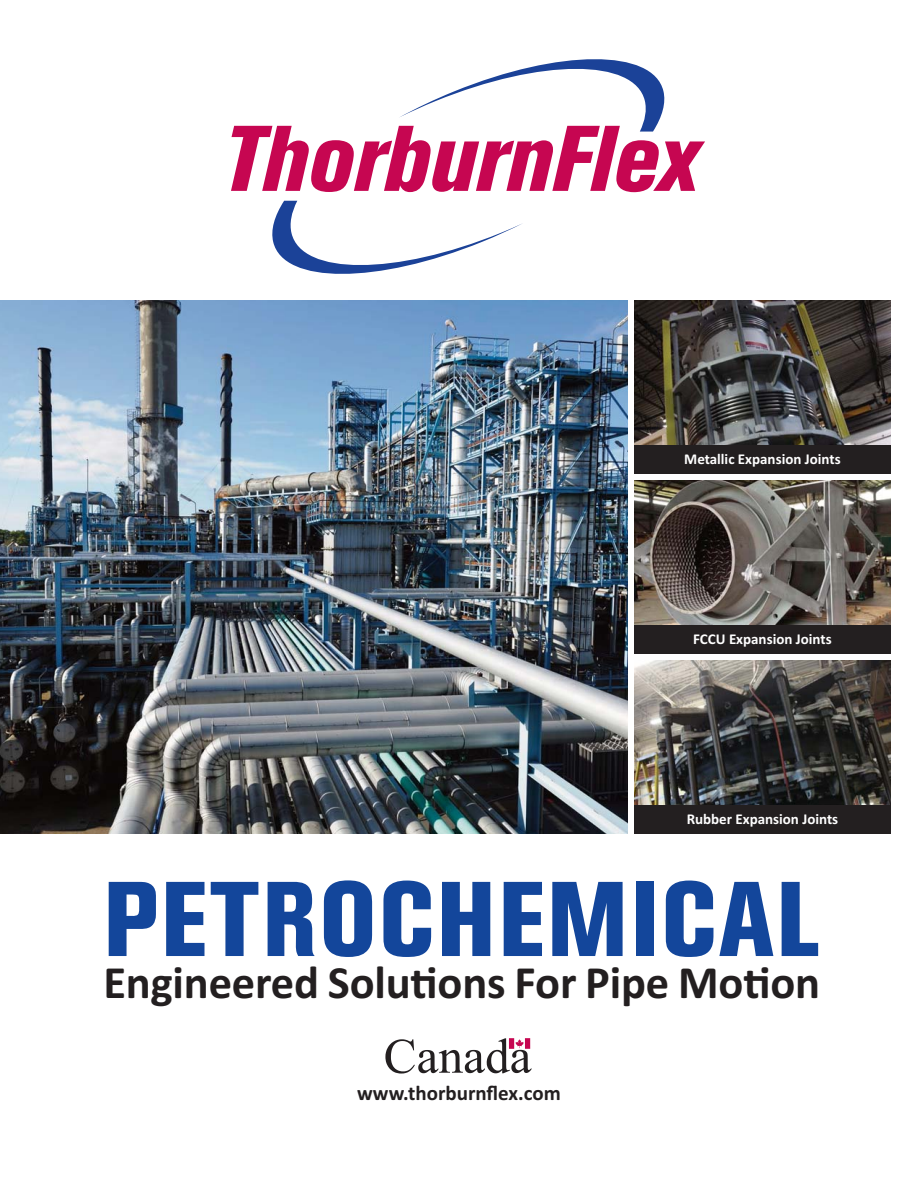
<style>
.page{position:relative;width:918px;height:1188px;background:#fff}
.page>*{position:absolute;margin:0;border:0;box-sizing:border-box;transform-origin:0 0}
.t1{font:105px "Akzidenz Grotesk BQ X Bd Cnd Alt";letter-spacing:.025em;color:#13469b}
.t2{font:700 46.5px "Calibri";letter-spacing:-.005em;color:#231f20}
.t3{font:700 21px "Calibri";color:#231f20}
.t4{font:700 15px "Calibri";color:#fff}
</style>
<div class="page">
<svg style="left:231px;top:59px;width:474px;height:133px"></svg>
<svg style="left:272px;top:201px;width:250px;height:73px"></svg>
<svg style="left:385px;top:1038px;width:146px;height:36px"></svg>
<img style="left:634px;top:300px;width:257px;height:145px">
<div style="left:634px;top:445px;width:257px;height:29px;background:#231f20"></div>
<img style="left:634px;top:480px;width:257px;height:145px">
<img style="left:634px;top:660px;width:257px;height:145px">
<div style="left:634px;top:625px;width:257px;height:29px;background:#231f20"></div>
<div style="left:634px;top:805px;width:257px;height:29px;background:#231f20"></div>
<img style="left:0;top:300px;width:627px;height:534px">
<p class="t4" style="left:684px;top:453px;width:158px">Metallic Expansion Joints</p>
<p class="t4" style="left:693px;top:634px;width:140px">FCCU Expansion Joints</p>
<p class="t4" style="left:687px;top:813px;width:153px">Rubber Expansion Joints</p>
<h1 class="t1" style="left:103px;top:882px;width:718px">PETROCHEMICAL</h1>
<h2 class="t2" style="left:103px;top:967px;width:718px">Engineered Solu-ons For Pipe Mo-on</h2>
<h3 class="t3" style="left:357px;top:1086px;width:205px">www.thorburnflex.com</h3>
</div>
